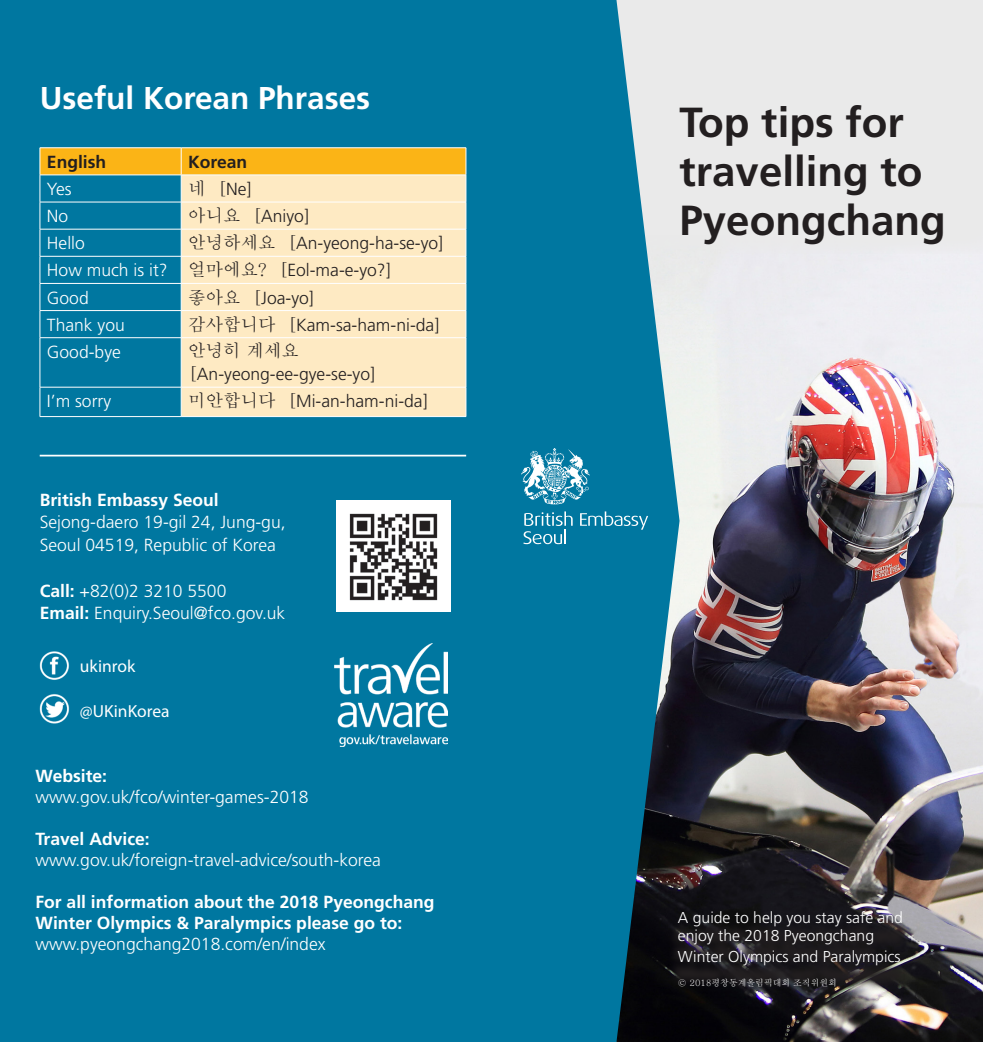
<style>
.page{position:relative;width:983px;height:1042px;background:#fff}
.page>*{position:absolute;margin:0;border:0;box-sizing:border-box;transform-origin:0 0}
.t1{font:700 42px/49px "Frutiger LT Std";color:#231f20}
.t2{font:700 31.5px "Frutiger LT Std";color:#fff}
.Body{font:300 17.5px "Frutiger LT Std";color:#fff}
.Third_heading{font:300 17.5px "Frutiger LT Std";color:#231f20}
.Body-2{font:700 17.5px/21px "Frutiger LT Std";color:#fff}
.Third_heading-2{font:300 17.5px "Frutiger LT Std";color:#fff}
.t3{font:17.5px "Myriad Pro";color:#fff}
.Third_heading-3{font:700 17.5px "Frutiger LT Std";color:#231f20}
.Third_heading-4{font:500 17.5px "Adobe Myungjo Std";color:#231f20}
.t4{font:300 15.75px/17.5px "Frutiger LT Std";color:#fff}
.t5{font:500 8.75px "Adobe Myungjo Std";color:#fff}
.s1{font-family:"Adobe Myungjo Std";font-weight:500}
.s2{font-weight:700}
</style>
<div class="page">
<div style="left:0;top:0;width:491px;height:1042px;background:#0077a0"></div>
<img style="left:679px;top:254px;width:303px;height:788px">
<div style="left:583px;top:0;width:399px;height:254px;background:#eaeaea"></div>
<svg style="left:679px;top:919px;width:230px;height:72px;fill:#1c1a1c"></svg>
<div style="left:182px;top:338px;width:283px;height:78px;background:#feeac3"></div>
<hr style="left:181px;top:147px;width:285px;height:1px;background:#fff">
<hr style="left:40px;top:337px;width:141px;height:1px;background:#fff">
<hr style="left:40px;top:338px;width:1px;height:49px;background:#fff">
<hr style="left:181px;top:337px;width:285px;height:1px;background:#fff">
<hr style="left:181px;top:338px;width:1px;height:49px;background:#fff">
<hr style="left:465px;top:338px;width:1px;height:49px;background:#fff">
<hr style="left:40px;top:387px;width:141px;height:1px;background:#fff">
<svg style="left:40px;top:387px;width:1px;height:29px"></svg>
<hr style="left:181px;top:387px;width:285px;height:1px;background:#fff">
<svg style="left:181px;top:387px;width:1px;height:29px"></svg>
<svg style="left:465px;top:387px;width:1px;height:29px"></svg>
<hr style="left:40px;top:416px;width:141px;height:1px;background:#fff">
<hr style="left:181px;top:416px;width:285px;height:1px;background:#fff">
<hr style="left:40px;top:147px;width:141px;height:1px;background:#fff">
<svg style="left:40px;top:148px;width:426px;height:189px"></svg>
<hr style="left:40px;top:202px;width:141px;height:1px;background:#fff">
<img style="left:40px;top:651px;width:29px;height:29px">
<img style="left:40px;top:694px;width:29px;height:30px">
<hr style="left:40px;top:455px;width:426px;height:1px;background:#fff">
<svg style="left:491px;top:0;width:188px;height:1042px;fill:#0077a0"></svg>
<svg style="left:580px;top:511px;width:68px;height:19px"></svg>
<svg style="left:523px;top:511px;width:49px;height:33px"></svg>
<svg style="left:520px;top:448px;width:70px;height:56px"></svg>
<img style="left:334px;top:643px;width:113px;height:104px">
<img style="left:337px;top:500px;width:113px;height:111px">
<p class="t2" style="left:40px;top:80px;width:332px">Useful Korean Phrases</p>
<p class="Third_heading-3" style="left:47px;top:151px;width:61px">English</p>
<p class="Third_heading-3" style="left:188px;top:151px;width:61px">Korean</p>
<p class="Third_heading-2" style="left:47px;top:179px;width:26px">Yes</p>
<p class="Third_heading" style="left:188px;top:179px;width:65px"><span class="s1">네 [</span>Ne]</p>
<p class="Third_heading-2" style="left:47px;top:206px;width:23px">No</p>
<p class="Third_heading" style="left:188px;top:206px;width:122px"><span class="s1">아니요 [</span>Aniyo]</p>
<p class="Third_heading-2" style="left:47px;top:233px;width:39px">Hello</p>
<p class="Third_heading" style="left:188px;top:233px;width:256px"><span class="s1">안녕하세요 [</span>An-yeong-ha-se-yo]</p>
<p class="Third_heading-2" style="left:47px;top:260px;width:122px">How much is it?</p>
<p class="Third_heading" style="left:188px;top:260px;width:204px"><span class="s1">얼마에요? [</span>Eol-ma-e-yo?]</p>
<p class="Third_heading-2" style="left:47px;top:288px;width:43px">Good</p>
<p class="Third_heading" style="left:188px;top:288px;width:127px"><span class="s1">좋아요 [</span>Joa-yo]</p>
<p class="Third_heading-2" style="left:47px;top:315px;width:79px">Thank you</p>
<p class="Third_heading" style="left:188px;top:315px;width:252px"><span class="s1">감사합니다 [</span>Kam-sa-ham-ni-da]</p>
<p class="Third_heading-2" style="left:47px;top:342px;width:75px">Good-bye</p>
<p class="Third_heading-4" style="left:188px;top:342px;width:112px">안녕히 계세요</p>
<p class="Third_heading" style="left:188px;top:364px;width:188px"><span class="s1">[</span>An-yeong-ee-gye-se-yo]</p>
<p class="Third_heading-2" style="left:47px;top:391px;width:66px">I’m sorry</p>
<p class="Third_heading" style="left:188px;top:391px;width:241px"><span class="s1">미안합니다 [</span>Mi-an-ham-ni-da]</p>
<p class="Body-2" style="left:40px;top:489px;width:180px">British Embassy Seoul</p>
<p class="Body" style="left:40px;top:512px;width:247px">Sejong-daero 19-gil 24, Jung-gu,</p>
<p class="Body" style="left:40px;top:535px;width:238px">Seoul 04519, Republic of Korea</p>
<p class="Body" style="left:40px;top:581px;width:188px"><span class="s2">Call:</span> +82(0)2 3210 5500</p>
<p class="Body" style="left:40px;top:603px;width:247px"><span class="s2">Email:</span> Enquiry.Seoul@fco.gov.uk</p>
<p class="t3" style="left:80px;top:655px;width:57px">ukinrok</p>
<p class="t3" style="left:80px;top:700px;width:91px">@UKinKorea</p>
<p class="Body-2" style="left:35px;top:765px;width:73px">Website:</p>
<p class="Body" style="left:35px;top:787px;width:274px">www.gov.uk/fco/winter-games-2018</p>
<p class="Body-2" style="left:35px;top:828px;width:116px">Travel Advice:</p>
<p class="Body" style="left:35px;top:850px;width:347px">www.gov.uk/foreign-travel-advice/south-korea</p>
<p class="Body-2" style="left:35px;top:891px;width:400px">For all information about the 2018 Pyeongchang<br>Winter Olympics &amp; Paralympics please go to:</p>
<p class="Body" style="left:35px;top:934px;width:291px">www.pyeongchang2018.com/en/index</p>
<p class="t1" style="left:679px;top:98px;width:268px">Top tips for travelling to<br>Pyeongchang</p>
<p class="t4" style="left:677px;top:909px;width:226px">A guide to help you stay safe and enjoy the 2018 Pyeongchang</p>
<p class="t4" style="left:677px;top:948px;width:224px">Winter Olympics and Paralympics</p>
<p class="t5" style="left:677px;top:978px;width:160px">© 2018평창동계올림픽대회 조직위원회</p>
</div>
